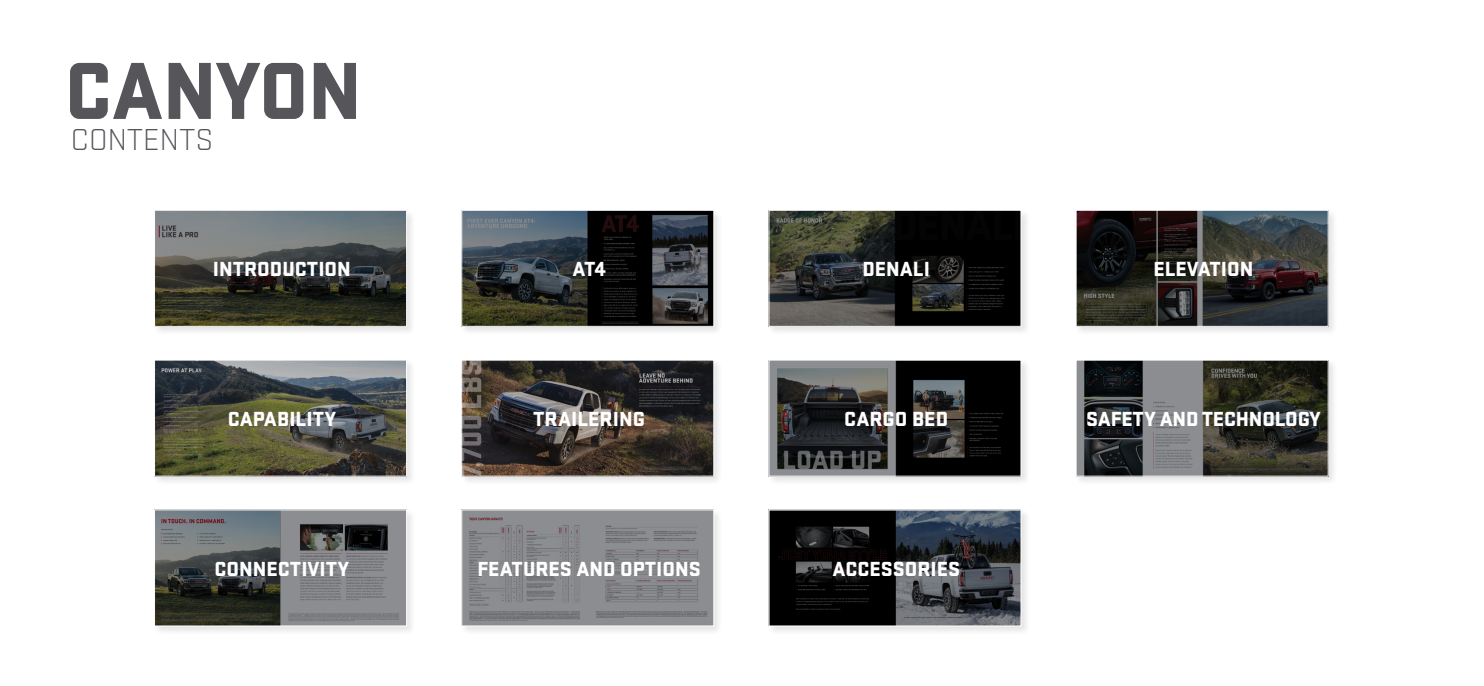
<style>
.page{position:relative;width:1484px;height:686px;background:#fff}
.page>*{position:absolute;margin:0;border:0;box-sizing:border-box;transform-origin:0 0}
.t1{font:900 84px "Stratum GMC";letter-spacing:-.01em;color:#55555a}
.t2{font:300 31.5px "Stratum GMC";color:#55555a}
.t3{font:900 21.18px "Stratum GMC";color:#fff}
</style>
<div class="page">
<div style="left:153px;top:209px;width:263px;height:126px;background:#231f20;opacity:.12"></div>
<img style="left:156px;top:212px;width:249px;height:112px">
<div style="left:154px;top:210px;width:253px;height:116px;border:1px solid #fff"></div>
<div style="left:460px;top:209px;width:263px;height:126px;background:#231f20;opacity:.12"></div>
<img style="left:464px;top:212px;width:248px;height:112px">
<div style="left:462px;top:210px;width:252px;height:116px;border:1px solid #fff"></div>
<div style="left:768px;top:209px;width:262px;height:126px;background:#f0f0f0"></div>
<img style="left:771px;top:212px;width:248px;height:112px">
<div style="left:769px;top:210px;width:252px;height:116px;border:1px solid #fff"></div>
<div style="left:1075px;top:209px;width:262px;height:126px;background:#231f20;opacity:.12"></div>
<img style="left:1078px;top:212px;width:248px;height:112px">
<div style="left:1076px;top:210px;width:252px;height:116px;border:1px solid #fff"></div>
<div style="left:153px;top:358px;width:263px;height:127px;background:#231f20;opacity:.12"></div>
<div style="left:460px;top:358px;width:263px;height:127px;background:#231f20;opacity:.12"></div>
<svg style="left:464px;top:362px;width:248px;height:112px;background:#3c3632"></svg>
<svg style="left:156px;top:362px;width:248px;height:112px;background:#535548"></svg>
<div style="left:154px;top:360px;width:252px;height:116px;border:1px solid #fff"></div>
<div style="left:768px;top:358px;width:262px;height:127px;background:#231f20;opacity:.12"></div>
<img style="left:771px;top:362px;width:248px;height:112px">
<div style="left:768px;top:508px;width:262px;height:127px;background:#231f20;opacity:.12"></div>
<img style="left:771px;top:511px;width:248px;height:112px">
<div style="left:769px;top:509px;width:252px;height:116px;border:1px solid #fff"></div>
<div style="left:1075px;top:358px;width:262px;height:127px;background:#231f20;opacity:.12"></div>
<img style="left:1078px;top:362px;width:248px;height:112px">
<div style="left:153px;top:508px;width:263px;height:127px;background:#231f20;opacity:.12"></div>
<img style="left:156px;top:511px;width:249px;height:112px">
<div style="left:154px;top:509px;width:253px;height:116px;border:1px solid #fff"></div>
<div style="left:460px;top:508px;width:263px;height:127px;background:#231f20;opacity:.12"></div>
<img style="left:464px;top:511px;width:248px;height:112px">
<div style="left:462px;top:509px;width:252px;height:116px;border:1px solid #fff"></div>
<p class="t1" style="left:65px;top:29px;width:299px">CANYON</p>
<p class="t2" style="left:71px;top:121px;width:144px">CONTENTS</p>
<p class="t3" style="left:213px;top:254px;width:140px">INTRODUCTION</p>
<p class="t3" style="left:572px;top:254px;width:35px">AT4</p>
<p class="t3" style="left:862px;top:254px;width:69px">DENALI</p>
<p class="t3" style="left:1153px;top:254px;width:101px">ELEVATION</p>
<p class="t3" style="left:228px;top:403px;width:110px">CAPABILITY</p>
<p class="t3" style="left:533px;top:403px;width:113px">TRAILERING</p>
<p class="t3" style="left:844px;top:403px;width:105px">CARGO BED</p>
<p class="t3" style="left:1086px;top:403px;width:236px">SAFETY AND TECHNOLOGY</p>
<p class="t3" style="left:215px;top:553px;width:136px">CONNECTIVITY</p>
<p class="t3" style="left:477px;top:553px;width:225px">FEATURES AND OPTIONS</p>
<p class="t3" style="left:832px;top:553px;width:129px">ACCESSORIES</p>
</div>
